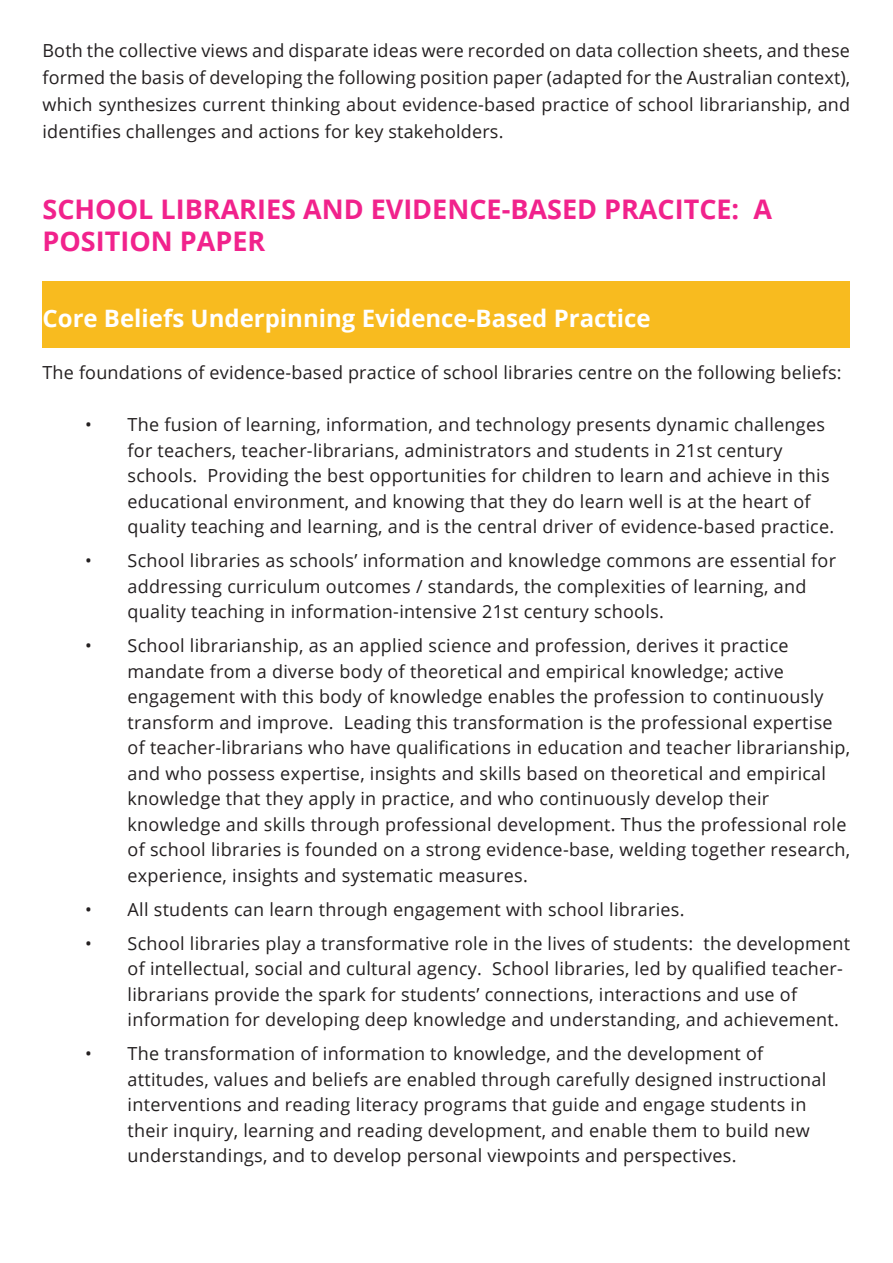
<style>
.page{position:relative;width:893px;height:1263px;background:#fff}
.page>*{position:absolute;margin:0;border:0;box-sizing:border-box;transform-origin:0 0}
.Section_Heading{font:700 27px/32.4px "Open Sans";color:#f1228c}
.H2__Subheadig{font:700 24px "Open Sans";color:#fff}
.Bullet_points{font:18px/25.5px "Open Sans";letter-spacing:.015em;color:#231f20}
</style>
<div class="page">
<div style="left:43px;top:281px;width:807px;height:67px;background:#f8bb1f"></div>
<p class="Bullet_points" style="left:43px;top:37px;width:809px;line-height:27px;text-align:justify">Both the collective views and disparate ideas were recorded on data collection sheets, and these formed the basis of developing the following position paper (adapted for the Australian context), which synthesizes current thinking about evidence-based practice of school librarianship, and identifies challenges and actions for key stakeholders.</p>
<h2 class="Section_Heading" style="left:43px;top:192px;width:731px">SCHOOL LIBRARIES AND EVIDENCE-BASED PRACITCE: A<br>POSITION PAPER</h2>
<h2 class="H2__Subheadig" style="left:43px;top:302px;width:610px">Core Beliefs Underpinning Evidence-Based Practice</h2>
<p class="Bullet_points" style="left:43px;top:359px;width:801px">The foundations of evidence-based practice of school libraries centre on the following beliefs:</p>
<p class="Bullet_points" style="left:128px;top:411px;width:708px;text-indent:-43px">• The fusion of learning, information, and technology presents dynamic challenges for teachers, teacher-librarians, administrators and students in 21st century schools. Providing the best opportunities for children to learn and achieve in this educational environment, and knowing that they do learn well is at the heart of quality teaching and learning, and is the central driver of evidence-based practice.</p>
<p class="Bullet_points" style="left:128px;top:547px;width:710px;text-indent:-43px">• School libraries as schools’ information and knowledge commons are essential for addressing curriculum outcomes / standards, the complexities of learning, and quality teaching in information-intensive 21st century schools.</p>
<p class="Bullet_points" style="left:128px;top:632px;width:724px;text-indent:-43px">• School librarianship, as an applied science and profession, derives it practice mandate from a diverse body of theoretical and empirical knowledge; active engagement with this body of knowledge enables the profession to continuously transform and improve. Leading this transformation is the professional expertise of teacher-librarians who have qualifications in education and teacher librarianship, and who possess expertise, insights and skills based on theoretical and empirical knowledge that they apply in practice, and who continuously develop their knowledge and skills through professional development. Thus the professional role of school libraries is founded on a strong evidence-base, welding together research, experience, insights and systematic measures.</p>
<p class="Bullet_points" style="left:85px;top:896px;width:601px">• All students can learn through engagement with school libraries.</p>
<p class="Bullet_points" style="left:128px;top:930px;width:724px;text-indent:-43px">• School libraries play a transformative role in the lives of students: the development of intellectual, social and cultural agency. School libraries, led by qualified teacher&shy;librarians provide the spark for students’ connections, interactions and use of information for developing deep knowledge and understanding, and achievement.</p>
<p class="Bullet_points" style="left:128px;top:1040px;width:700px;text-indent:-43px">• The transformation of information to knowledge, and the development of attitudes, values and beliefs are enabled through carefully designed instructional interventions and reading literacy programs that guide and engage students in their inquiry, learning and reading development, and enable them to build new understandings, and to develop personal viewpoints and perspectives.</p>
</div>
